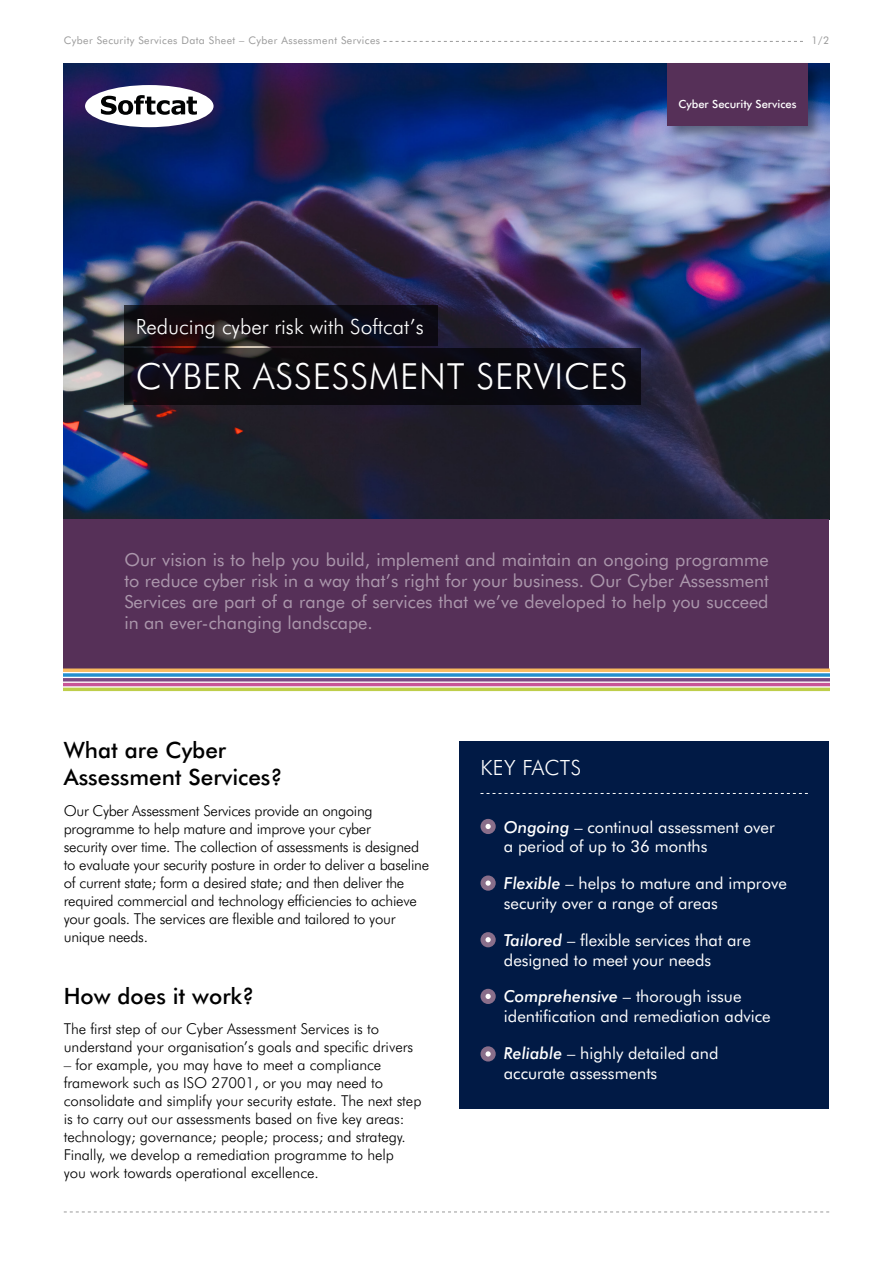
<style>
.page{position:relative;width:893px;height:1263px;background:#fff}
.page>*{position:absolute;margin:0;border:0;box-sizing:border-box;transform-origin:0 0}
.t1{font:300 36px "Futura BT";letter-spacing:.02em;color:#fff}
.t2{font:500 22.5px/27px "Futura BT";color:#000}
.block_heading{font:300 21px "Futura BT";color:#fff}
.block_heading-2{font:300 21px "Futura BT";letter-spacing:.02em;color:#fff}
.t3{font:18px/21px "Futura BT";color:#ab97ac;text-align:justify}
.boxed_copy{font:16.5px/19.8px "Futura BT";color:#fff}
.body{font:300 15px/18px "Futura BT";letter-spacing:-.005em;color:#000}
.t4{font:500 11.25px "Futura BT";color:#fff}
.t5{font:10.5px "Futura BT";letter-spacing:.04em;color:#999}
.s1{font-weight:500;font-style:italic}
</style>
<div class="page">
<img style="left:64px;top:64px;width:765px;height:455px">
<div style="left:459px;top:741px;width:370px;height:368px;background:#011a45"></div>
<div style="left:64px;top:519px;width:765px;height:149px;background:#563058"></div>
<svg style="left:64px;top:668px;width:765px;height:4px;background:#e4a95f"></svg>
<svg style="left:64px;top:673px;width:765px;height:4px;background:#419ed4"></svg>
<hr style="left:64px;top:678px;width:765px;height:3px;background:#7c4983">
<hr style="left:64px;top:683px;width:765px;height:3px;background:#c85597">
<hr style="left:64px;top:688px;width:765px;height:3px;background:#bece4a">
<div style="left:664px;top:61px;width:160px;height:81px;background:#000;opacity:.4"></div>
<div style="left:667px;top:64px;width:141px;height:62px;background:#563058"></div>
<svg style="left:64px;top:1211px;width:765px;height:1px"></svg>
<div style="left:480px;top:1046px;width:16px;height:15px;background:#896e8a;border-radius:50%"></div>
<svg style="left:485px;top:1051px;width:6px;height:5px"></svg>
<div style="left:480px;top:989px;width:16px;height:15px;background:#896e8a;border-radius:50%"></div>
<svg style="left:485px;top:994px;width:6px;height:5px"></svg>
<div style="left:480px;top:932px;width:16px;height:15px;background:#896e8a;border-radius:50%"></div>
<svg style="left:485px;top:937px;width:6px;height:5px"></svg>
<svg style="left:480px;top:875px;width:16px;height:16px"></svg>
<svg style="left:485px;top:880px;width:6px;height:6px"></svg>
<div style="left:480px;top:819px;width:16px;height:15px;background:#896e8a;border-radius:50%"></div>
<svg style="left:485px;top:824px;width:6px;height:5px"></svg>
<svg style="left:480px;top:793px;width:328px;height:1px"></svg>
<div style="left:85px;top:85px;width:129px;height:42px;background:#fff;border-radius:50%"></div>
<svg style="left:101px;top:95px;width:96px;height:20px"></svg>
<svg style="left:383px;top:41px;width:420px;height:1px"></svg>
<svg style="left:124px;top:306px;width:314px;height:40px;background:#120d13"></svg>
<svg style="left:124px;top:348px;width:517px;height:57px;background:#0d0b12"></svg>
<p class="t5" style="left:64px;top:34px;width:318px">Cyber Security Services Data Sheet – Cyber Assessment Services</p>
<p class="t5" style="left:812px;top:34px;width:19px">1/2</p>
<p class="t4" style="left:678px;top:97px;width:120px">Cyber Security Services</p>
<p class="block_heading" style="left:136px;top:314px;width:290px">Reducing cyber risk with Softcat’s</p>
<p class="t1" style="left:136px;top:354px;width:493px">CYBER ASSESSMENT SERVICES</p>
<p class="t3" style="left:124px;top:548px;width:646px">Our vision is to help you build, implement and maintain an ongoing programme to reduce cyber risk in a way that’s right for your business. Our Cyber Assessment Services are part of a range of services that we’ve developed to help you succeed in an ever-changing landscape.</p>
<h1 class="t2" style="left:64px;top:737px;width:220px">What are Cyber<br>Assessment Services?</h1>
<p class="body" style="left:64px;top:801px;width:367px">Our Cyber Assessment Services provide an ongoing programme to help mature and improve your cyber<br>security over time. The collection of assessments is designed to evaluate your security posture in order to deliver a baseline of current state; form a desired state; and then deliver the required commercial and technology efficiencies to achieve your goals. The services are flexible and tailored to your unique needs.</p>
<h1 class="t2" style="left:64px;top:982px;width:192px">How does it work?</h1>
<p class="body" style="left:64px;top:1020px;width:351px">The first step of our Cyber Assessment Services is to understand your organisation’s goals and specific drivers</p>
<p class="body" style="left:64px;top:1056px;width:359px">– for example, you may have to meet a compliance framework such as ISO 27001, or you may need to consolidate and simplify your security estate. The next step is to carry out our assessments based on five key areas: technology; governance; people; process; and strategy.<br>Finally, we develop a remediation programme to help<br>you work towards operational excellence.</p>
<p class="block_heading-2" style="left:480px;top:755px;width:102px">KEY FACTS</p>
<p class="boxed_copy" style="left:504px;top:817px;width:272px"><span class="s1">Ongoing</span> – continual assessment over a period of up to 36 months</p>
<p class="boxed_copy" style="left:504px;top:873px;width:285px"><span class="s1">Flexible</span> – helps to mature and improve security over a range of areas</p>
<p class="boxed_copy" style="left:504px;top:930px;width:248px"><span class="s1">Tailored</span> – flexible services that are designed to meet your needs</p>
<p class="boxed_copy" style="left:504px;top:986px;width:268px"><span class="s1">Comprehensive</span> – thorough issue identification and remediation advice</p>
<p class="boxed_copy" style="left:504px;top:1043px;width:216px"><span class="s1">Reliable</span> – highly detailed and accurate assessments</p>
</div>
